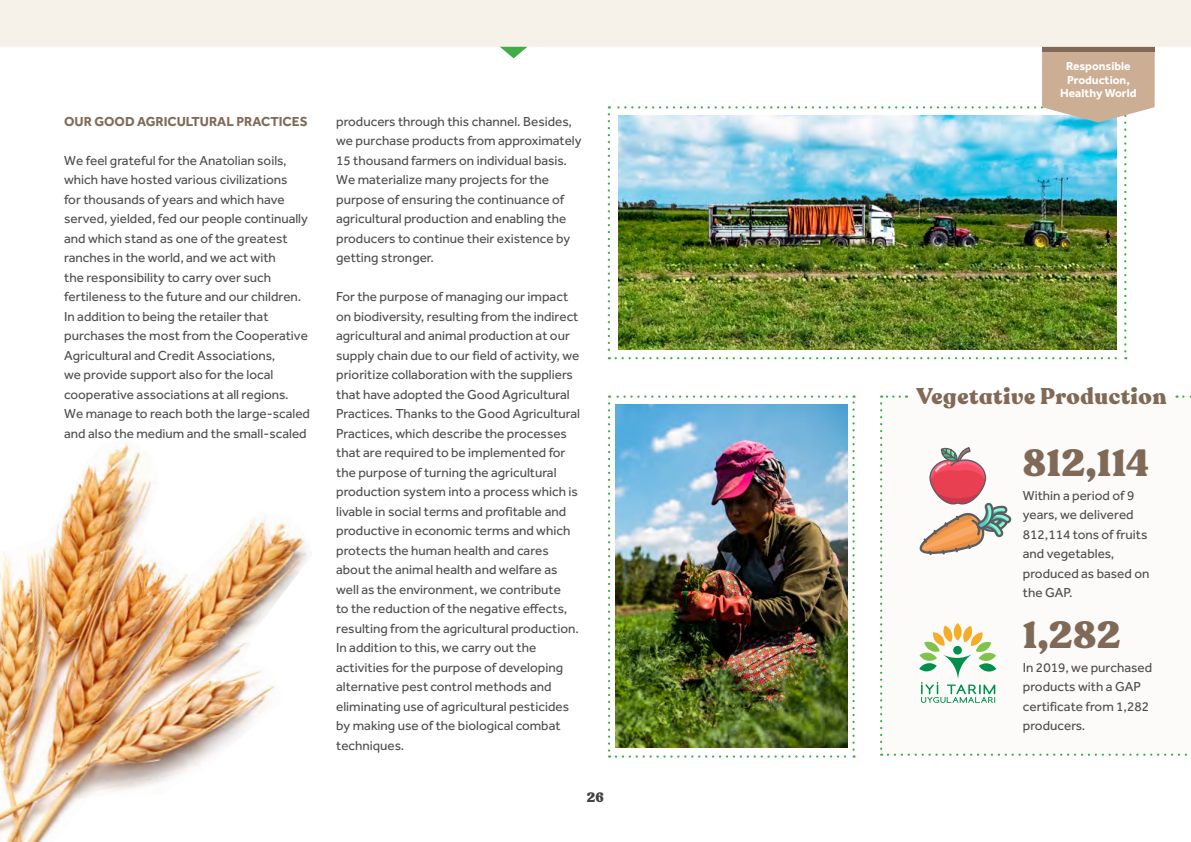
<style>
.page{position:relative;width:1191px;height:842px;background:#fff}
.page>*{position:absolute;margin:0;border:0;box-sizing:border-box;transform-origin:0 0}
.t1{font:900 37.5px "Recoleta Alt";letter-spacing:.01em;color:#806a57}
.t2{font:900 22.5px "Recoleta Alt";letter-spacing:.025em;color:#806a57}
.t3{font:13.5px/19.5px "Effra Std";color:#4d4d4f}
.t4{font:700 13.5px "Effra Std";color:#806a57}
.t5{font:900 13.5px "Recoleta Alt";color:#414042}
.t6{font:700 12px/13.5px "Effra Std";color:#fff;text-align:center}
</style>
<div class="page">
<div style="left:0;top:0;width:1191px;height:47px;background:#f6f2e9"></div>
<svg style="left:500px;top:47px;width:27px;height:11px"></svg>
<svg style="left:608px;top:395px;width:246px;height:363px"></svg>
<img style="left:615px;top:404px;width:232px;height:344px">
<img style="left:0;top:443px;width:310px;height:399px">
<img style="left:608px;top:51px;width:546px;height:308px">
<hr style="left:1042px;top:47px;width:112px;height:4px;background:#806a57">
<svg style="left:880px;top:395px;width:311px;height:361px"></svg>
<p class="t4" style="left:64px;top:113px;width:245px">OUR GOOD AGRICULTURAL PRACTICES</p>
<p class="t3" style="left:64px;top:150px;width:247px">We feel grateful for the Anatolian soils, which have hosted various civilizations<br>for thousands of years and which have served, yielded, fed our people continually and which stand as one of the greatest ranches in the world, and we act with<br>the responsibility to carry over such fertileness to the future and our children.<br>In addition to being the retailer that purchases the most from the Cooperative Agricultural and Credit Associations,<br>we provide support also for the local cooperative associations at all regions.<br>We manage to reach both the large-scaled and also the medium and the small-scaled</p>
<p class="t3" style="left:336px;top:111px;width:247px">producers through this channel. Besides, we purchase products from approximately 15 thousand farmers on individual basis.<br>We materialize many projects for the purpose of ensuring the continuance of agricultural production and enabling the producers to continue their existence by getting stronger.</p>
<p class="t3" style="left:336px;top:287px;width:245px">For the purpose of managing our impact on biodiversity, resulting from the indirect agricultural and animal production at our supply chain due to our field of activity, we prioritize collaboration with the suppliers that have adopted the Good Agricultural Practices. Thanks to the Good Agricultural Practices, which describe the processes that are required to be implemented for the purpose of turning the agricultural production system into a process which is livable in social terms and profitable and productive in economic terms and which protects the human health and cares about the animal health and welfare as well as the environment, we contribute<br>to the reduction of the negative effects, resulting from the agricultural production.<br>In addition to this, we carry out the activities for the purpose of developing alternative pest control methods and eliminating use of agricultural pesticides by making use of the biological combat techniques.</p>
<p class="t5" style="left:587px;top:789px;width:19px">26</p>
<p class="t6" style="left:1060px;top:59px;width:78px">Responsible<br>Production,<br>Healthy World</p>
<h2 class="t2" style="left:916px;top:382px;width:252px">Vegetative Production</h2>
<h1 class="t1" style="left:1022px;top:439px;width:128px">812,114</h1>
<p class="t3" style="left:1022px;top:485px;width:128px">Within a period of 9 years, we delivered<br>812,114 tons of fruits and vegetables, produced as based on the GAP.</p>
<h1 class="t1" style="left:1022px;top:611px;width:99px">1,282</h1>
<p class="t3" style="left:1022px;top:657px;width:131px">In 2019, we purchased products with a GAP certificate from 1,282 producers.</p>
</div>
